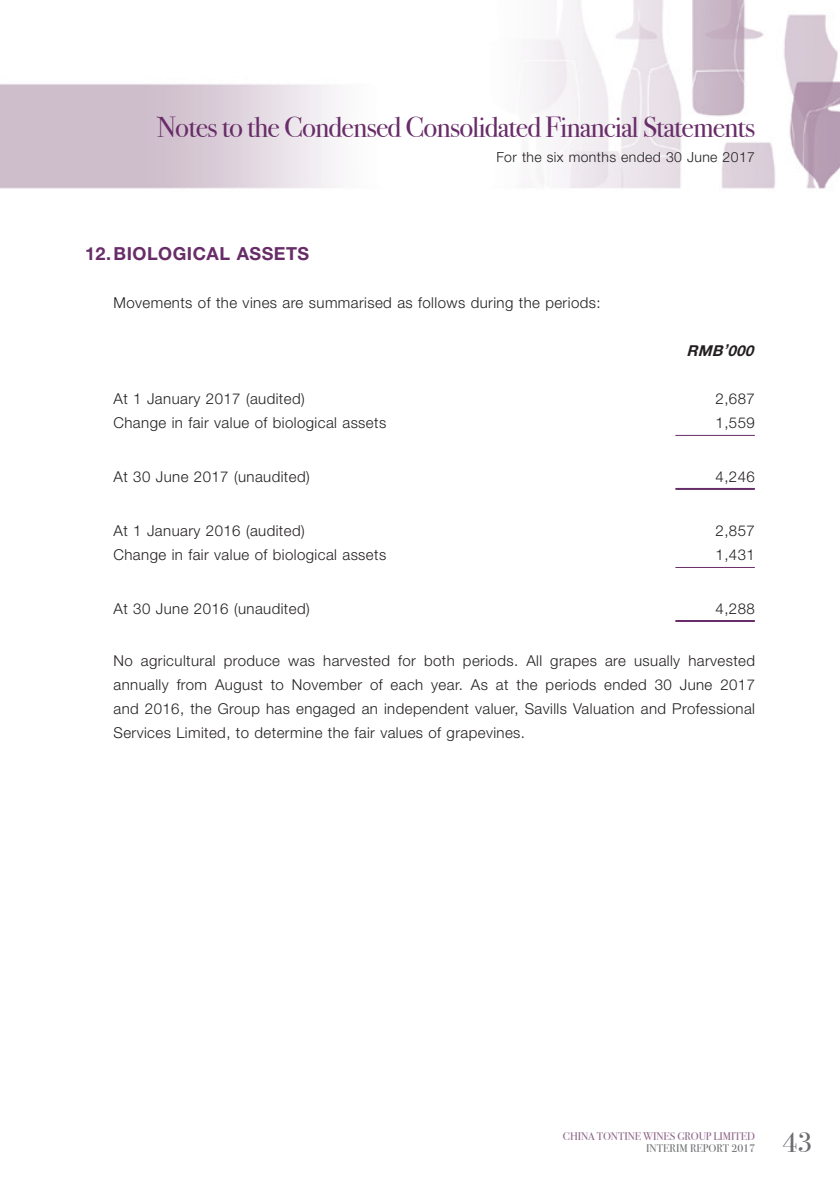
<style>
.page{position:relative;width:840px;height:1191px;background:#fff}
.page>*{position:absolute;margin:0;border:0;box-sizing:border-box;transform-origin:0 0}
.t1{font:29px "Bodoni Svty Two ITCTT";letter-spacing:-.03em;color:#682d68}
.t2{font:28px "Bodoni Svty Two ITCTT";color:#6c6d70}
.Heading_1{font:700 18px "Helvetica Neue LT Std";letter-spacing:.03em;color:#682d68}
.Body_Text{font:300 15px/24px "Helvetica Neue LT Std";letter-spacing:.03em;color:#231f20;text-align:justify}
.Body_Text-2{font:italic 700 15px "Helvetica Neue LT Std";color:#231f20}
.t3{font:300 14px "Helvetica Neue LT Std";letter-spacing:.03em;color:#231f20}
.t4{font:11px "Bodoni Svty Two ITCTT";letter-spacing:-.01em;color:#8b6186}
.t5{font:11px "Bodoni Svty Two ITCTT";color:#6c6d70}
</style>
<div class="page">
<img style="left:0;top:0;width:839px;height:622px">
<hr style="left:675px;top:435px;width:79px;height:1px;background:#682d68">
<hr style="left:675px;top:488px;width:79px;height:2px;background:#682d68">
<hr style="left:675px;top:567px;width:79px;height:1px;background:#682d68">
<hr style="left:675px;top:620px;width:79px;height:2px;background:#682d68">
<h1 class="t1" style="left:157px;top:104px;width:599px">Notes to the Condensed Consolidated Financial Statements</h1>
<p class="t3" style="left:496px;top:148px;width:260px">For the six months ended 30 June 2017</p>
<p class="Heading_1" style="left:85px;top:242px;width:225px">12.BIOLOGICAL ASSETS</p>
<p class="Body_Text" style="left:113px;top:290px;width:488px">Movements of the vines are summarised as follows during the periods:</p>
<p class="Body_Text-2" style="left:686px;top:341px;width:73px">RMB’000</p>
<p class="Body_Text" style="left:113px;top:386px;width:193px">At 1 January 2017 (audited)</p>
<p class="Body_Text" style="left:715px;top:386px;width:41px">2,687</p>
<p class="Body_Text" style="left:113px;top:410px;width:274px">Change in fair value of biological assets</p>
<p class="Body_Text" style="left:715px;top:410px;width:41px">1,559</p>
<p class="Body_Text" style="left:113px;top:464px;width:198px">At 30 June 2017 (unaudited)</p>
<p class="Body_Text" style="left:715px;top:464px;width:41px">4,246</p>
<p class="Body_Text" style="left:113px;top:518px;width:193px">At 1 January 2016 (audited)</p>
<p class="Body_Text" style="left:715px;top:518px;width:41px">2,857</p>
<p class="Body_Text" style="left:113px;top:542px;width:274px">Change in fair value of biological assets</p>
<p class="Body_Text" style="left:715px;top:542px;width:41px">1,431</p>
<p class="Body_Text" style="left:113px;top:596px;width:198px">At 30 June 2016 (unaudited)</p>
<p class="Body_Text" style="left:715px;top:596px;width:41px">4,288</p>
<p class="Body_Text" style="left:113px;top:648px;width:642px">No agricultural produce was harvested for both periods. All grapes are usually harvested annually from August to November of each year. As at the periods ended 30 June 2017 and 2016, the Group has engaged an independent valuer, Savills Valuation and Professional Services Limited, to determine the fair values of grapevines.</p>
<p class="t4" style="left:562px;top:1127px;width:193px">CHINA TONTINE WINES GROUP LIMITED</p>
<p class="t5" style="left:645px;top:1139px;width:110px">INTERIM REPORT 2017</p>
<h2 class="t2" style="left:782px;top:1119px;width:31px">43</h2>
</div>
